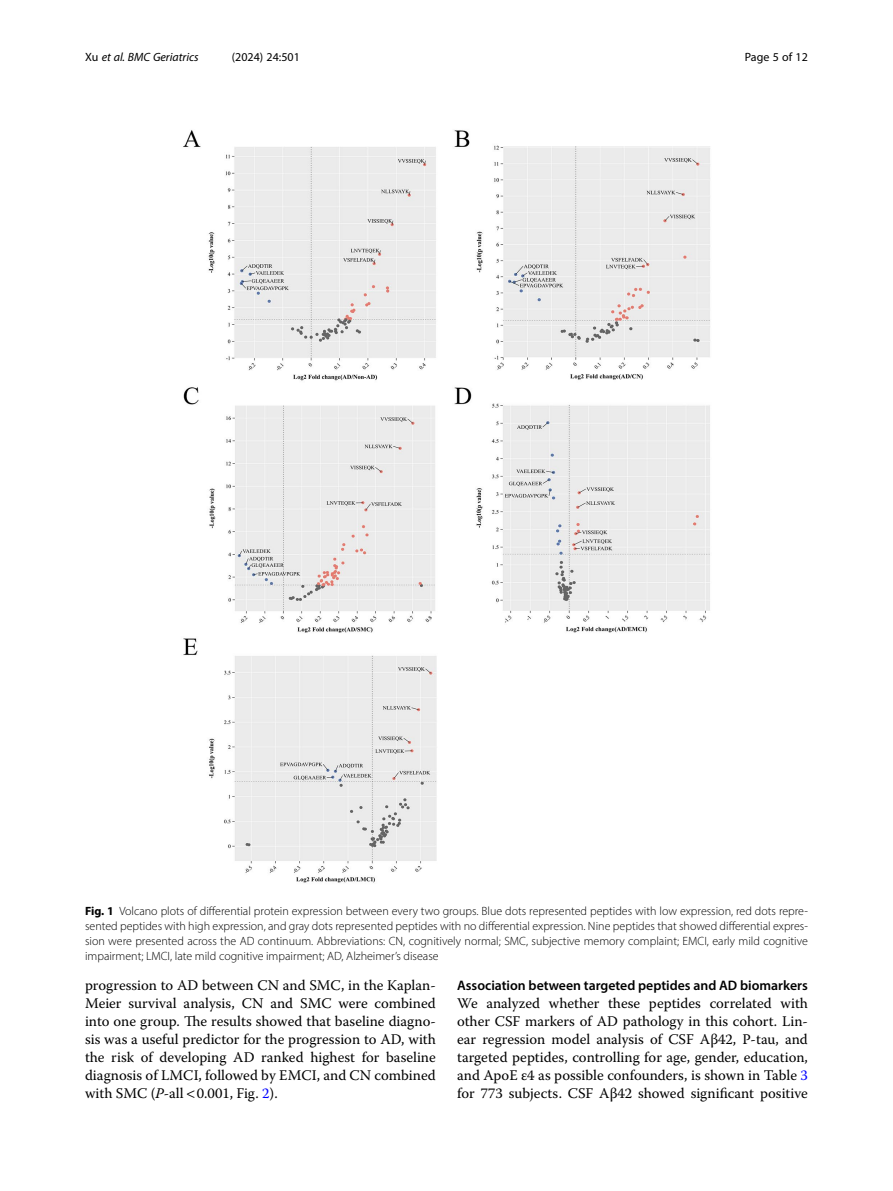
<style>
.page{position:relative;width:893px;height:1191px;background:#fff}
.page>*{position:absolute;margin:0;border:0;box-sizing:border-box;transform-origin:0 0}
.Body_Text_Indent{font:14.7px/18px "Warnock Pro";color:#000;text-align:justify}
.Body_Text{font:14.7px/18px "Warnock Pro";color:#000;text-align:justify}
.Head_2{font:600 13.8px "Myriad Pro";color:#000}
.Figure_Caption{font:300 12px/15px "Myriad Pro";color:#000;text-align:justify}
.t1{font:12px "Myriad Pro";color:#000}
.t2{font:italic 12px "Myriad Pro";color:#000}
.s1{font-style:normal}
.s2{font-weight:700}
.s3{font-style:italic}
.s4{color:#00f}
</style>
<div class="page">
<img style="left:183px;top:130px;width:527px;height:753px">
<p class="t2" style="left:85px;top:50px;width:115px"><span class="s1">Xu</span> et al. BMC Geriatrics</p>
<p class="t1" style="left:232px;top:50px;width:70px">(2024) 24:501</p>
<p class="t1" style="left:745px;top:50px;width:65px">Page 5 of 12</p>
<p class="Figure_Caption" style="left:85px;top:903px;width:724px"><span class="s2">Fig. 1</span> Volcano plots of differential protein expression between every two groups. Blue dots represented peptides with low expression, red dots repre&shy;sented peptides with high expression, and gray dots represented peptides with no differential expression. Nine peptides that showed differential expres&shy;sion were presented across the AD continuum. Abbreviations: CN, cognitively normal; SMC, subjective memory complaint; EMCI, early mild cognitive impairment; LMCI, late mild cognitive impairment; AD, Alzheimer’s disease</p>
<p class="Body_Text_Indent" style="left:85px;top:976px;width:352px">progression to AD between CN and SMC, in the Kaplan-Meier survival analysis, CN and SMC were combined into one group. The results showed that baseline diagno&shy;sis was a useful predictor for the progression to AD, with the risk of developing AD ranked highest for baseline diagnosis of LMCI, followed by EMCI, and CN combined with SMC (<span class="s3">P</span>-all 0.001, Fig. <span class="s4">2</span>).</p>
<p class="Head_2" style="left:457px;top:977px;width:352px">Association between targeted peptides and AD biomarkers</p>
<p class="Body_Text" style="left:457px;top:994px;width:352px">We analyzed whether these peptides correlated with other CSF markers of AD pathology in this cohort. Lin&shy;ear regression model analysis of CSF Aβ42, P-tau, and targeted peptides, controlling for age, gender, education, and ApoE ε4 as possible confounders, is shown in Table <span class="s4">3 </span>for 773 subjects. CSF Aβ42 showed significant positive</p>
</div>
